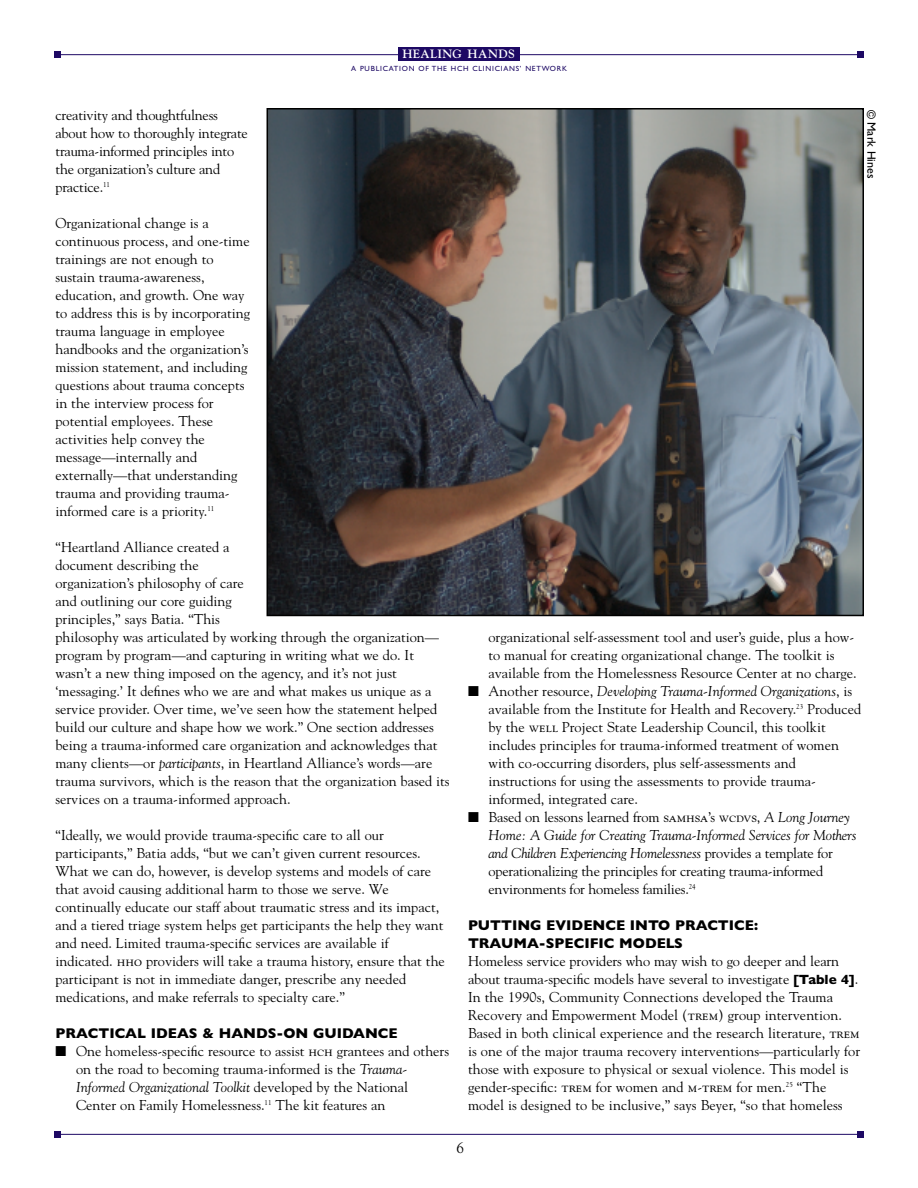
<style>
.page{position:relative;width:918px;height:1188px;background:#fff}
.page>*{position:absolute;margin:0;border:0;box-sizing:border-box;transform-origin:0 0}
.t1{font:15px "Goudy";color:#000}
.t2{font:14.25px/18px "Goudy";color:#000}
.t3{font:700 14.25px/18px "Gill Sans";color:#000}
.t4{font:700 12px "Goudy";letter-spacing:.03em;color:#fff}
.t5{font:12px "Gill Sans";color:#000}
.t6{font:7.5px "Gill Sans";letter-spacing:.1em;color:#1d0964}
.s1{font-style:italic}
.s2{font-family:"Goudy SC"}
.s3{font-family:"Gill Sans";font-weight:700;font-size:13.5px}
</style>
<div class="page">
<img style="left:270px;top:111px;width:591px;height:502px">
<div style="left:267px;top:108px;width:597px;height:508px;border:2px solid #000"></div>
<hr style="left:54px;top:54px;width:810px;height:1px;background:#1d0964">
<div style="left:857px;top:51px;width:7px;height:7px;background:#1d0964"></div>
<div style="left:54px;top:51px;width:7px;height:7px;background:#1d0964"></div>
<div style="left:398px;top:47px;width:122px;height:14px;background:#1d0964"></div>
<hr style="left:54px;top:1134px;width:810px;height:1px;background:#1d0964">
<div style="left:857px;top:1131px;width:7px;height:7px;background:#1d0964"></div>
<div style="left:54px;top:1131px;width:7px;height:7px;background:#1d0964"></div>
<p class="t4" style="left:403px;top:47px;width:114px">HEALING HANDS</p>
<p class="t6" style="left:351px;top:64px;width:217px">A PUBLICATION OF THE HCH CLINICIANS’ NETWORK</p>
<p class="t2" style="left:56px;top:106px;width:194px">creativity and thoughtfulness about how to thoroughly integrate trauma-informed principles into the organization’s culture and practice.<sup>11</sup></p>
<p class="t2" style="left:56px;top:214px;width:196px">Organizational change is a continuous process, and one-time trainings are not enough to sustain trauma-awareness, education, and growth. One way to address this is by incorporating trauma language in employee handbooks and the organization’s mission statement, and including questions about trauma concepts in the interview process for potential employees. These activities help convey the message—internally and externally—that understanding trauma and providing trauma&shy;informed care is a priority.<sup>11</sup></p>
<p class="t2" style="left:55px;top:538px;width:396px">“Heartland Alliance created a<br>document describing the<br>organization’s philosophy of care<br>and outlining our core guiding<br>principles,” says Batia. “This<br>philosophy was articulated by working through the organization— program by program—and capturing in writing what we do. It wasn’t a new thing imposed on the agency, and it’s not just ‘messaging.’ It defines who we are and what makes us unique as a service provider. Over time, we’ve seen how the statement helped build our culture and shape how we work.” One section addresses being a trauma-informed care organization and acknowledges that many clients—or <span class="s1">participants</span>, in Heartland Alliance’s words—are trauma survivors, which is the reason that the organization based its services on a trauma-informed approach.</p>
<p class="t2" style="left:55px;top:826px;width:391px">“Ideally, we would provide trauma-specific care to all our participants,” Batia adds, “but we can’t given current resources.<br>What we can do, however, is develop systems and models of care that avoid causing additional harm to those we serve. We continually educate our staff about traumatic stress and its impact, and a tiered triage system helps get participants the help they want and need. Limited trauma-specific services are available if indicated. <span class="s2">hho</span> providers will take a trauma history, ensure that the participant is not in immediate danger, prescribe any needed medications, and make referrals to specialty care.”</p>
<p class="t3" style="left:56px;top:1024px;width:344px">PRACTICAL IDEAS &amp; HANDS-ON GUIDANCE</p>
<p class="t2" style="left:76px;top:1042px;width:375px;text-indent:-21px">■ One homeless-specific resource to assist <span class="s2">hch</span> grantees and others on the road to becoming trauma-informed is the <span class="s1">Trauma-Informed Organizational Toolkit</span> developed by the National Center on Family Homelessness.<sup>11</sup> The kit features an</p>
<p class="t5" style="left:879px;top:110px;width:70px;rotate:90deg">© Mark Hines</p>
<p class="t2" style="left:489px;top:628px;width:370px">organizational self-assessment tool and user’s guide, plus a how&shy;to manual for creating organizational change. The toolkit is available from the Homelessness Resource Center at no charge.</p>
<p class="t2" style="left:489px;top:682px;width:374px;text-indent:-21px">■ Another resource, <span class="s1">Developing Trauma-Informed Organizations</span>, is available from the Institute for Health and Recovery.<sup>23</sup> Produced by the <span class="s2">well</span> Project State Leadership Council, this toolkit includes principles for trauma-informed treatment of women with co-occurring disorders, plus self-assessments and instructions for using the assessments to provide trauma&shy;informed, integrated care.</p>
<p class="t2" style="left:489px;top:808px;width:369px;text-indent:-21px">■ Based on lessons learned from <span class="s2">samhsa</span>’s <span class="s2">wcdvs</span>, <span class="s1">A Long Journey Home: A Guide for Creating Trauma-Informed Services for Mothers and Children Experiencing Homelessness</span> provides a template for operationalizing the principles for creating trauma-informed environments for homeless families.<sup>24</sup></p>
<p class="t3" style="left:468px;top:916px;width:292px">PUTTING EVIDENCE INTO PRACTICE:<br>TRAUMA-SPECIFIC MODELS</p>
<p class="t2" style="left:468px;top:952px;width:394px">Homeless service providers who may wish to go deeper and learn about trauma-specific models have several to investigate <span class="s3">[Table 4]</span>.<br>In the 1990s, Community Connections developed the Trauma Recovery and Empowerment Model (<span class="s2">trem</span>) group intervention.<br>Based in both clinical experience and the research literature, <span class="s2">trem </span>is one of the major trauma recovery interventions—particularly for those with exposure to physical or sexual violence. This model is gender-specific: <span class="s2">trem</span> for women and <span class="s2">m-trem</span> for men.<sup>25</sup> “The model is designed to be inclusive,” says Beyer, “so that homeless</p>
<p class="t1" style="left:457px;top:1139px;width:9px">6</p>
</div>
